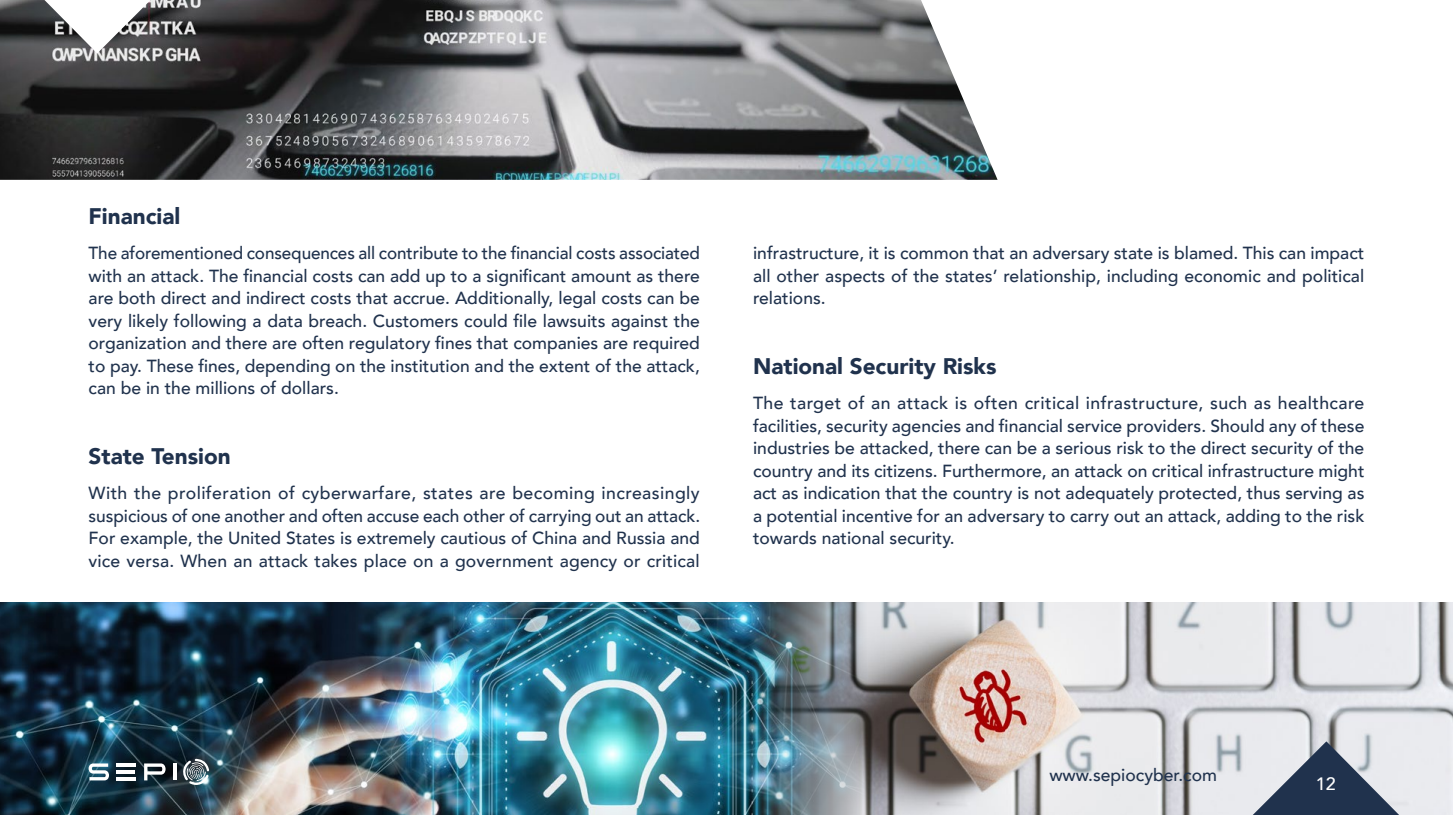
<style>
.page{position:relative;width:1453px;height:815px;background:#fff}
.page>*{position:absolute;margin:0;border:0;box-sizing:border-box;transform-origin:0 0}
.t1{font:900 22.5px "Avenir";color:#20324d}
.t2{font:500 17.88px "Avenir";color:#fff}
.t3{font:500 17.5px/22.5px "Avenir";color:#20324d;text-align:justify}
</style>
<div class="page">
<img style="left:0;top:0;width:997px;height:180px">
<img style="left:885px;top:602px;width:568px;height:213px">
<img style="left:0;top:602px;width:885px;height:213px">
<svg style="left:44px;top:0;width:107px;height:53px"></svg>
<svg style="left:1253px;top:741px;width:146px;height:74px;background:#828c9b"></svg>
<svg style="left:89px;top:763px;width:20px;height:17px"></svg>
<svg style="left:144px;top:763px;width:22px;height:17px"></svg>
<hr style="left:173px;top:763px;width:4px;height:17px;background:#fff">
<hr style="left:116px;top:763px;width:20px;height:4px;background:#fff">
<hr style="left:116px;top:777px;width:20px;height:3px;background:#fff">
<hr style="left:116px;top:770px;width:18px;height:4px;background:#fff">
<svg style="left:182px;top:758px;width:27px;height:27px"></svg>
<p class="t1" style="left:89px;top:197px;width:93px">Financial</p>
<p class="t3" style="left:89px;top:241px;width:613px">The aforementioned consequences all contribute to the financial costs associated with an attack. The financial costs can add up to a significant amount as there are both direct and indirect costs that accrue. Additionally, legal costs can be very likely following a data breach. Customers could file lawsuits against the organization and there are often regulatory fines that companies are required to pay. These fines, depending on the institution and the extent of the attack, can be in the millions of dollars.</p>
<p class="t1" style="left:89px;top:437px;width:144px">State Tension</p>
<p class="t3" style="left:89px;top:481px;width:613px">With the proliferation of cyberwarfare, states are becoming increasingly suspicious of one another and often accuse each other of carrying out an attack.<br>For example, the United States is extremely cautious of China and Russia and vice versa. When an attack takes place on a government agency or critical</p>
<p class="t3" style="left:753px;top:241px;width:613px">infrastructure it, is common that an adversary state is blamed. This can impact all other aspects of the states’ relationship, including economic and political relations.</p>
<p class="t1" style="left:753px;top:347px;width:245px">National Security Risks</p>
<p class="t3" style="left:753px;top:391px;width:613px">The target of an attack is often critical infrastructure, such as healthcare facilities, security agencies and financial service providers. Should any of these industries be attacked, there can be a serious risk to the direct security of the country and its citizens. Furthermore, an attack on critical infrastructure might act as indication that the country is not adequately protected, thus serving as a potential incentive for an adversary to carry out an attack, adding to the risk towards national security.</p>
<p class="t3" style="left:1049px;top:762px;width:169px">www.sepiocyber.com</p>
<p class="t2" style="left:1316px;top:768px;width:21px">12</p>
</div>
